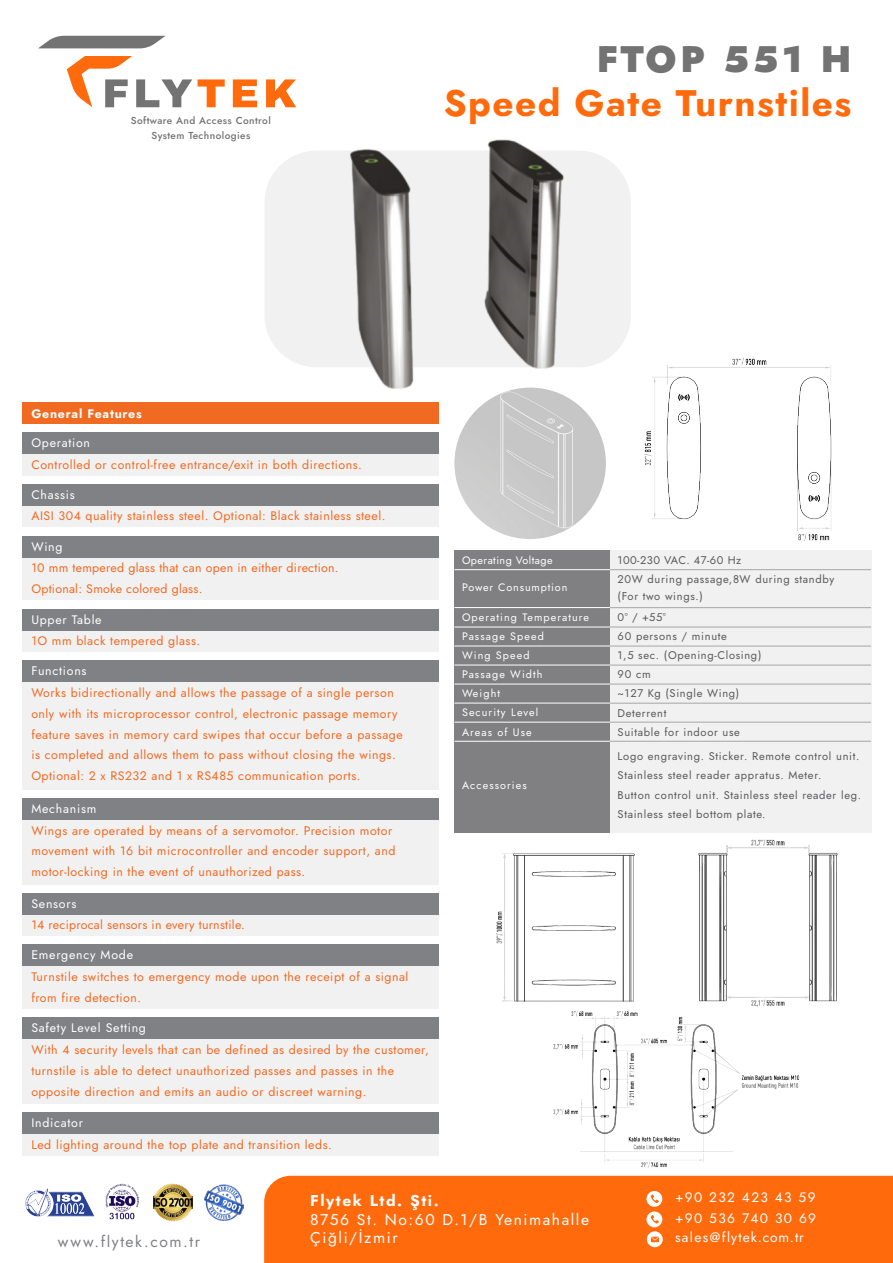
<style>
.page{position:relative;width:893px;height:1263px;background:#fff}
.page>*{position:absolute;margin:0;border:0;box-sizing:border-box;transform-origin:0 0}
.t1{font:700 36.9px "Jost";letter-spacing:.04em;color:#ff6a0c}
.t2{font:900 36.9px "Jost";letter-spacing:.1em;color:#737373}
.t3{font:15.6px/18.8px "Jost";letter-spacing:.1em;color:#fff}
.t4{font:15.6px "Jost";letter-spacing:.1em;color:#808184}
.t5{font:700 15.6px "Jost";letter-spacing:.1em;color:#fff}
.t6{font:13.65px "Jost";letter-spacing:.1em;color:#fff}
.t7{font:12.3px/20.9px "Jost";letter-spacing:.04em;color:#f16a21}
.t8{font:12.3px/20.9px "Jost";letter-spacing:.02em;color:#f16a21}
.t9{font:12.3px "Jost";letter-spacing:.06em;color:#fff}
.t10{font:700 12.3px "Jost";letter-spacing:.06em;color:#fff}
.t11{font:11.1px/19.2px "Jost";letter-spacing:.06em;color:#5a595c}
.t12{font:10.8px/20px "Jost";letter-spacing:.1em;color:#fff}
.t13{font:10.8px "Jost";letter-spacing:.04em;color:#fff}
.t14{font:10.8px "Jost";letter-spacing:.08em;color:#fff}
.t15{font:500 10.05px/15.1px "Jost";letter-spacing:.04em;color:#737373;text-align:center}
</style>
<div class="page">
<div style="left:264px;top:1176px;width:629px;height:87px;background:#ff6a0c"></div>
<svg style="left:647px;top:1231px;width:16px;height:16px"></svg>
<svg style="left:651px;top:1237px;width:8px;height:5px"></svg>
<svg style="left:646px;top:1211px;width:16px;height:16px"></svg>
<svg style="left:651px;top:1215px;width:8px;height:8px"></svg>
<svg style="left:646px;top:1191px;width:16px;height:16px"></svg>
<svg style="left:651px;top:1194px;width:8px;height:9px"></svg>
<img style="left:204px;top:1184px;width:40px;height:37px">
<img style="left:154px;top:1183px;width:39px;height:39px">
<img style="left:25px;top:1188px;width:70px;height:29px">
<img style="left:105px;top:1183px;width:34px;height:36px">
<div style="left:22px;top:506px;width:417px;height:21px;background:#f1f1f2"></div>
<div style="left:22px;top:557px;width:417px;height:43px;background:#f1f1f2"></div>
<div style="left:22px;top:432px;width:417px;height:22px;background:#808184"></div>
<div style="left:22px;top:402px;width:417px;height:22px;background:#f16a21"></div>
<div style="left:22px;top:454px;width:417px;height:21px;background:#f1f1f2"></div>
<div style="left:22px;top:484px;width:417px;height:22px;background:#808184"></div>
<div style="left:22px;top:630px;width:417px;height:22px;background:#f1f1f2"></div>
<div style="left:22px;top:820px;width:417px;height:64px;background:#f1f1f2"></div>
<div style="left:22px;top:609px;width:417px;height:21px;background:#808184"></div>
<div style="left:22px;top:914px;width:417px;height:22px;background:#f1f1f2"></div>
<div style="left:22px;top:893px;width:417px;height:21px;background:#808184"></div>
<div style="left:22px;top:1134px;width:417px;height:21px;background:#f1f1f2"></div>
<div style="left:22px;top:1112px;width:417px;height:22px;background:#808184"></div>
<div style="left:22px;top:536px;width:417px;height:21px;background:#808184"></div>
<div style="left:22px;top:661px;width:417px;height:21px;background:#808184"></div>
<div style="left:22px;top:682px;width:417px;height:107px;background:#f1f1f2"></div>
<div style="left:22px;top:944px;width:417px;height:22px;background:#808184"></div>
<div style="left:22px;top:966px;width:417px;height:43px;background:#f1f1f2"></div>
<div style="left:22px;top:1018px;width:417px;height:21px;background:#808184"></div>
<div style="left:22px;top:1039px;width:417px;height:65px;background:#f1f1f2"></div>
<div style="left:22px;top:798px;width:417px;height:22px;background:#808184"></div>
<div style="left:264px;top:151px;width:367px;height:216px;background:#f1f1f2;border-radius:52px"></div>
<div style="left:610px;top:551px;width:261px;height:282px;background:#f1f1f1"></div>
<hr style="left:610px;top:607px;width:261px;height:1px;background:#a5a6a9">
<hr style="left:610px;top:627px;width:261px;height:1px;background:#a5a6a9">
<hr style="left:610px;top:646px;width:261px;height:1px;background:#a5a6a9">
<hr style="left:610px;top:665px;width:261px;height:1px;background:#a5a6a9">
<hr style="left:610px;top:684px;width:261px;height:1px;background:#a5a6a9">
<hr style="left:610px;top:703px;width:261px;height:1px;background:#a5a6a9">
<hr style="left:610px;top:741px;width:261px;height:1px;background:#a5a6a9">
<hr style="left:610px;top:722px;width:261px;height:1px;background:#a5a6a9">
<hr style="left:610px;top:569px;width:261px;height:1px;background:#a5a6a9">
<div style="left:454px;top:551px;width:156px;height:282px;background:#808082"></div>
<hr style="left:454px;top:569px;width:156px;height:1px;background:#fff">
<hr style="left:454px;top:607px;width:156px;height:1px;background:#fff">
<hr style="left:454px;top:646px;width:156px;height:1px;background:#fff">
<hr style="left:454px;top:627px;width:156px;height:1px;background:#fff">
<hr style="left:454px;top:665px;width:156px;height:1px;background:#fff">
<hr style="left:454px;top:684px;width:156px;height:1px;background:#fff">
<hr style="left:454px;top:703px;width:156px;height:1px;background:#fff">
<hr style="left:454px;top:722px;width:156px;height:1px;background:#fff">
<hr style="left:454px;top:741px;width:156px;height:1px;background:#fff">
<img style="left:350px;top:139px;width:218px;height:259px">
<img style="left:496px;top:839px;width:342px;height:163px">
<img style="left:553px;top:1002px;width:247px;height:166px">
<img style="left:644px;top:358px;width:188px;height:183px">
<img style="left:454px;top:388px;width:152px;height:151px;border-radius:76px">
<svg style="left:38px;top:36px;width:127px;height:12px;background:#868686"></svg>
<svg style="left:67px;top:56px;width:125px;height:51px"></svg>
<svg style="left:198px;top:79px;width:27px;height:28px"></svg>
<svg style="left:233px;top:79px;width:24px;height:28px"></svg>
<svg style="left:266px;top:79px;width:30px;height:28px"></svg>
<p class="t15" style="left:131px;top:113px;width:141px">Software And Access Control<br>System Technologies</p>
<h1 class="t2" style="left:597px;top:34px;width:256px">FTOP 551 H</h1>
<h1 class="t1" style="left:444px;top:78px;width:409px">Speed Gate Turnstiles</h1>
<p class="t10" style="left:31px;top:405px;width:112px">General Features</p>
<p class="t9" style="left:31px;top:435px;width:60px">Operation</p>
<p class="t7" style="left:31px;top:454px;width:332px">Controlled or control-free entrance/exit in both directions.</p>
<p class="t9" style="left:31px;top:486px;width:45px">Chassis</p>
<p class="t7" style="left:31px;top:506px;width:356px">AISI 304 quality stainless steel. Optional: Black stainless steel.</p>
<p class="t9" style="left:31px;top:538px;width:33px">Wing</p>
<p class="t8" style="left:31px;top:557px;width:309px">10 mm tempered glass that can open in either direction.<br>Optional: Smoke colored glass.</p>
<p class="t9" style="left:31px;top:611px;width:72px">Upper Table</p>
<p class="t7" style="left:31px;top:631px;width:170px">1O mm black tempered glass.</p>
<p class="t9" style="left:31px;top:663px;width:57px">Functions</p>
<p class="t7" style="left:31px;top:682px;width:373px">Works bidirectionally and allows the passage of a single person only with its microprocessor control, electronic passage memory feature saves in memory card swipes that occur before a passage is completed and allows them to pass without closing the wings.<br>Optional: 2 x RS232 and 1 x RS485 communication ports.</p>
<p class="t9" style="left:31px;top:800px;width:67px">Mechanism</p>
<p class="t7" style="left:31px;top:820px;width:365px">Wings are operated by means of a servomotor. Precision motor movement with 16 bit microcontroller and encoder support, and motor-locking in the event of unauthorized pass.</p>
<p class="t9" style="left:31px;top:895px;width:47px">Sensors</p>
<p class="t8" style="left:31px;top:914px;width:215px">14 reciprocal sensors in every turnstile.</p>
<p class="t9" style="left:31px;top:947px;width:103px">Emergency Mode</p>
<p class="t7" style="left:31px;top:966px;width:378px">Turnstile switches to emergency mode upon the receipt of a signal from fire detection.</p>
<p class="t9" style="left:31px;top:1020px;width:116px">Safety Level Setting</p>
<p class="t7" style="left:31px;top:1039px;width:399px">With 4 security levels that can be defined as desired by the customer, turnstile is able to detect unauthorized passes and passes in the opposite direction and emits an audio or discreet warning.</p>
<p class="t9" style="left:31px;top:1114px;width:53px">Indicator</p>
<p class="t7" style="left:31px;top:1134px;width:302px">Led lighting around the top plate and transition leds.</p>
<p class="t13" style="left:462px;top:552px;width:92px">Operating Voltage</p>
<p class="t14" style="left:462px;top:580px;width:107px">Power Consumption</p>
<p class="t12" style="left:462px;top:626px;width:83px">Passage Speed</p>
<p class="t12" style="left:462px;top:607px;width:129px">Operating Temperature</p>
<p class="t12" style="left:462px;top:645px;width:69px">Wing Speed</p>
<p class="t12" style="left:462px;top:683px;width:40px">Weight</p>
<p class="t12" style="left:462px;top:664px;width:82px">Passage Width</p>
<p class="t12" style="left:462px;top:702px;width:78px">Security Level<br>Areas of Use</p>
<p class="t12" style="left:462px;top:775px;width:66px">Accessories</p>
<p class="t11" style="left:618px;top:550px;width:218px;line-height:19.6px">100-230 VAC. 47-60 Hz<br>20W during passage,8W during standby</p>
<p class="t11" style="left:618px;top:586px;width:87px">(For two wings.)</p>
<p class="t11" style="left:618px;top:608px;width:50px">0° / +55°</p>
<p class="t11" style="left:618px;top:627px;width:145px">60 persons / minute<br>1,5 sec. (Opening-Closing)<br>90 cm<br>~127 Kg (Single Wing)<br>Deterrent<br>Suitable for indoor use</p>
<p class="t11" style="left:618px;top:746px;width:245px">Logo engraving. Sticker. Remote control unit.<br>Stainless steel reader appratus. Meter.<br>Button control unit. Stainless steel reader leg.<br>Stainless steel bottom plate.</p>
<p class="t6" style="left:675px;top:1188px;width:142px">+90 232 423 43 59</p>
<p class="t5" style="left:310px;top:1190px;width:130px">Flytek Ltd. Şti.</p>
<p class="t3" style="left:310px;top:1210px;width:280px">8756 St. No:60 D.1/B Yenimahalle<br>Çiğli/İzmir</p>
<p class="t6" style="left:675px;top:1209px;width:143px">+90 536 740 30 69</p>
<p class="t4" style="left:58px;top:1231px;width:144px">www.flytek.com.tr</p>
<p class="t6" style="left:675px;top:1228px;width:130px">sales@flytek.com.tr</p>
</div>
